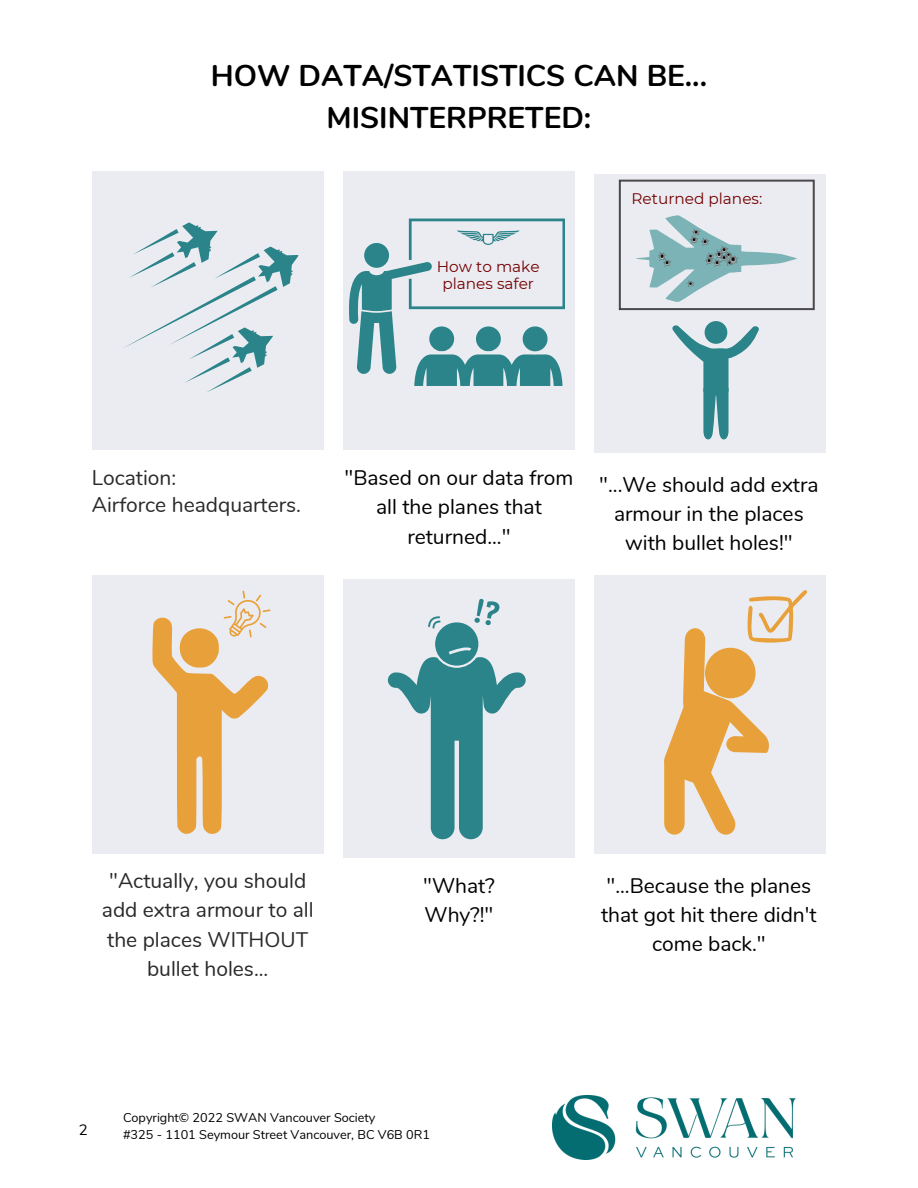
<style>
.page{position:relative;width:918px;height:1188px;background:#fff}
.page>*{position:absolute;margin:0;border:0;box-sizing:border-box;transform-origin:0 0}
.t1{font:700 30px/41.7px "Nunito";color:#000;text-align:center}
.t2{font:21px/29.2px "Nunito";color:#000;text-align:center}
.t3{font:21px/29.2px "Nunito";color:#292929}
.t4{font:15.3px/17.7px "Montserrat";color:#730000;text-align:center}
.t5{font:15px "Nunito";color:#000}
.t6{font:12.75px "Nunito";color:#000}
</style>
<div class="page">
<img style="left:552px;top:1096px;width:243px;height:64px">
<div style="left:92px;top:171px;width:232px;height:279px;background:#ebecf2"></div>
<div style="left:343px;top:171px;width:232px;height:279px;background:#ebecf2"></div>
<div style="left:594px;top:174px;width:232px;height:279px;background:#ebecf2"></div>
<svg style="left:349px;top:219px;width:216px;height:167px"></svg>
<svg style="left:123px;top:222px;width:176px;height:170px"></svg>
<svg style="left:619px;top:180px;width:196px;height:130px"></svg>
<div style="left:705px;top:321px;width:22px;height:23px;background:#2b8489;border-radius:50%"></div>
<div style="left:703px;top:348px;width:26px;height:48px;background:#2b8489;border-radius:5px"></div>
<svg style="left:672px;top:324px;width:87px;height:42px"></svg>
<svg style="left:703px;top:388px;width:26px;height:52px"></svg>
<div style="left:92px;top:575px;width:232px;height:279px;background:#ebecf2"></div>
<div style="left:343px;top:579px;width:232px;height:279px;background:#ebecf2"></div>
<div style="left:594px;top:575px;width:232px;height:279px;background:#ebecf2"></div>
<svg style="left:388px;top:599px;width:138px;height:240px"></svg>
<svg style="left:152px;top:590px;width:119px;height:244px"></svg>
<svg style="left:664px;top:590px;width:143px;height:245px"></svg>
<p class="t1" style="left:211px;top:56px;width:498px">HOW DATA/STATISTICS CAN BE...<br>MISINTERPRETED:</p>
<p class="t4" style="left:437px;top:257px;width:104px">How to make planes safer</p>
<p class="t4" style="left:632px;top:189px;width:132px">Returned planes:</p>
<p class="t3" style="left:92px;top:465px;width:211px;line-height:27px">Location:<br>Airforce headquarters.</p>
<h3 class="t2" style="left:345px;top:463px;width:230px">"Based on our data from all the planes that returned..."</h3>
<h2 class="t2" style="left:599px;top:470px;width:221px">"...We should add extra armour in the places with bullet holes!"</h2>
<h3 class="t3" style="left:102px;top:867px;width:213px;text-align:center">"Actually, you should add extra armour to all the places WITHOUT bullet holes...</h3>
<p class="t2" style="left:423px;top:871px;width:73px;text-align:left">"What?<br>Why?!"</p>
<p class="t2" style="left:601px;top:871px;width:217px">"...Because the planes that got hit there didn't come back."</p>
<p class="t5" style="left:79px;top:1119px;width:10px">2</p>
<p class="t6" style="left:123px;top:1110px;width:254px">Copyright© 2022 SWAN Vancouver Society</p>
<h2 class="t6" style="left:123px;top:1126px;width:309px">#325 - 1101 Seymour Street Vancouver, BC V6B 0R1</h2>
</div>
